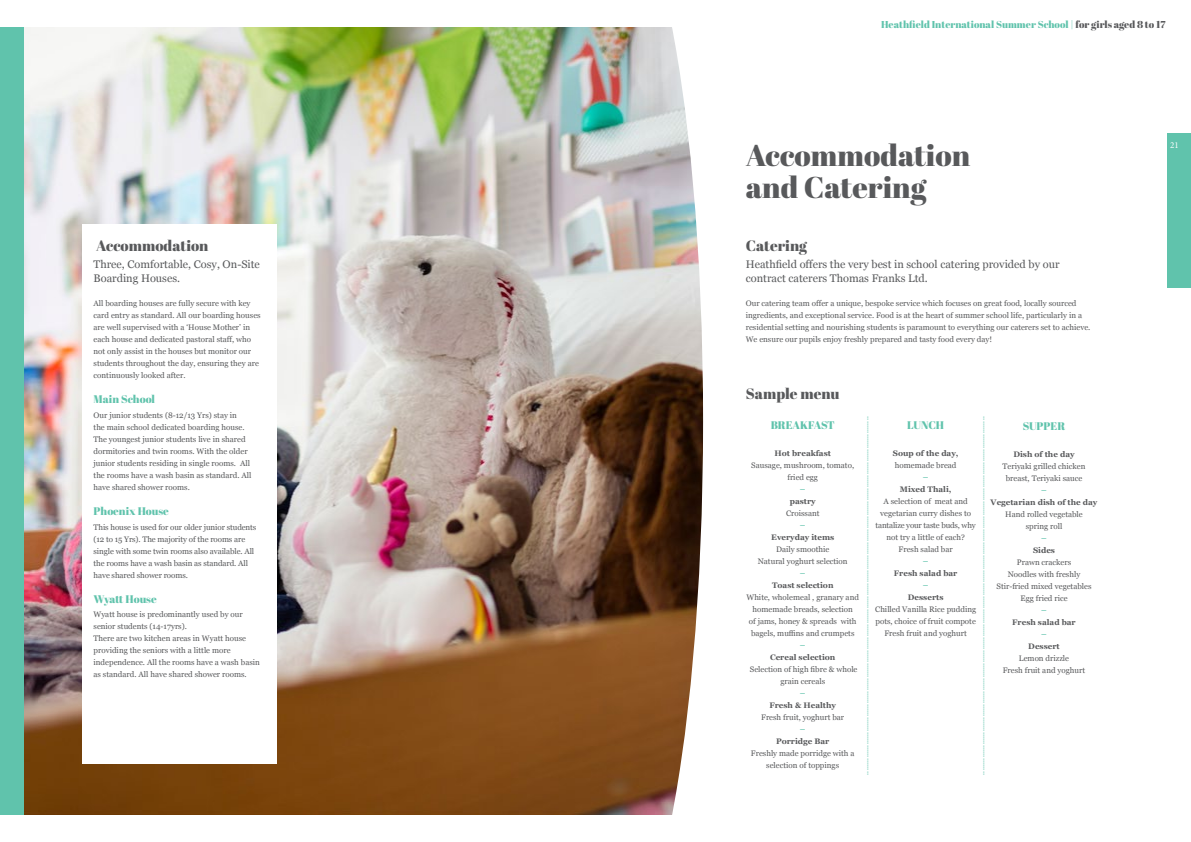
<style>
.page{position:relative;width:1191px;height:842px;background:#fff}
.page>*{position:absolute;margin:0;border:0;box-sizing:border-box;transform-origin:0 0}
.t1{font:30px/32px "Abril Fatface";color:#58595b}
.t2{font:15px "Abril Fatface";color:#58595b}
.t3{font:11px/14px "Georgia";color:#58595b}
.t4{font:11px "Abril Fatface";color:#60c3ac}
.t5{font:10px "Abril Fatface";color:#60c3ac}
.t6{font:9px "Minion Pro";color:#fff}
.t7{font:8px/12px "Georgia";color:#58595b;text-align:center}
.t8{font:8px "Georgia";color:#60c3ac}
.t9{font:700 8px "Georgia";color:#58595b}
.t10{font:700 8px "Georgia";color:#60c3ac}
.s1{color:#58595b}
</style>
<div class="page">
<img style="left:23px;top:27px;width:643px;height:788px">
<svg style="left:666px;top:27px;width:38px;height:788px"></svg>
<div style="left:0;top:27px;width:23px;height:788px;background:#60c3ac"></div>
<div style="left:1167px;top:133px;width:24px;height:155px;background:#60c3ac"></div>
<div style="left:82px;top:224px;width:194px;height:540px;background:#fff"></div>
<h2 class="t2" style="left:96px;top:235px;width:114px">Accommodation</h2>
<h3 class="t3" style="left:94px;top:257px;width:168px">Three, Comfortable, Cosy, On-Site<br>Boarding Houses.</h3>
<p class="t7" style="left:94px;top:297px;width:169px;text-align:left">All boarding houses are fully secure with key card entry as standard. All our boarding houses are well supervised with a ‘House Mother’ in each house and dedicated pastoral staff, who not only assist in the houses but monitor our students throughout the day, ensuring they are continuously looked after.</p>
<h3 class="t4" style="left:94px;top:391px;width:63px">Main School</h3>
<p class="t7" style="left:94px;top:409px;width:159px;text-align:left">Our junior students (8-12/13 Yrs) stay in<br>the main school dedicated boarding house.<br>The youngest junior students live in shared dormitories and twin rooms. With the older junior students residing in single rooms. All the rooms have a wash basin as standard. All have shared shower rooms.</p>
<h3 class="t4" style="left:94px;top:503px;width:77px">Phoenix House</h3>
<p class="t7" style="left:94px;top:520px;width:164px;text-align:left">This house is used for our older junior students (12 to 15 Yrs). The majority of the rooms are single with some twin rooms also available. All the rooms have a wash basin as standard. All have shared shower rooms.</p>
<h3 class="t4" style="left:94px;top:591px;width:65px">Wyatt House</h3>
<p class="t7" style="left:94px;top:608px;width:168px;text-align:left">Wyatt house is predominantly used by our senior students (14-17yrs).<br>There are two kitchen areas in Wyatt house providing the seniors with a little more independence. All the rooms have a wash basin as standard. All have shared shower rooms.</p>
<p class="t5" style="left:881px;top:17px;width:286px">Heathfield International Summer School | <span class="s1">for girls aged 8 to 17</span></p>
<h1 class="t1" style="left:746px;top:138px;width:226px">Accommodation and Catering</h1>
<h2 class="t2" style="left:746px;top:235px;width:63px">Catering</h2>
<h3 class="t3" style="left:746px;top:256px;width:315px">Heathfield offers the very best in school catering provided by our contract caterers Thomas Franks Ltd.</h3>
<p class="t7" style="left:746px;top:297px;width:346px;text-align:left">Our catering team offer a unique, bespoke service which focuses on great food, locally sourced ingredients, and exceptional service. Food is at the heart of summer school life, particularly in a residential setting and nourishing students is paramount to everything our caterers set to achieve.<br>We ensure our pupils enjoy freshly prepared and tasty food every day!</p>
<h2 class="t2" style="left:746px;top:383px;width:95px">Sample menu</h2>
<h3 class="t4" style="left:770px;top:418px;width:66px">BREAKFAST</h3>
<p class="t9" style="left:774px;top:447px;width:58px">Hot breakfast</p>
<p class="t7" style="left:751px;top:459px;width:104px">Sausage, mushroom, tomato, fried egg</p>
<p class="t10" style="left:800px;top:483px;width:7px">–</p>
<p class="t9" style="left:789px;top:495px;width:27px">pastry</p>
<p class="t7" style="left:786px;top:507px;width:35px">Croissant</p>
<p class="t10" style="left:800px;top:519px;width:7px">–</p>
<p class="t9" style="left:771px;top:531px;width:64px">Everyday items</p>
<p class="t7" style="left:758px;top:543px;width:91px">Daily smoothie<br>Natural yoghurt selection</p>
<p class="t10" style="left:800px;top:567px;width:7px">–</p>
<p class="t9" style="left:772px;top:579px;width:63px">Toast selection</p>
<p class="t7" style="left:746px;top:591px;width:114px">White, wholemeal , granary and homemade breads, selection<br>of jams, honey &amp; spreads with bagels, muffins and crumpets</p>
<p class="t10" style="left:800px;top:639px;width:7px">–</p>
<p class="t9" style="left:770px;top:651px;width:67px">Cereal selection</p>
<p class="t7" style="left:750px;top:663px;width:109px">Selection of high fibre &amp; whole grain cereals</p>
<p class="t10" style="left:800px;top:687px;width:7px">–</p>
<p class="t9" style="left:769px;top:699px;width:68px">Fresh &amp; Healthy</p>
<p class="t7" style="left:761px;top:711px;width:84px">Fresh fruit, yoghurt bar</p>
<p class="t10" style="left:800px;top:723px;width:7px">–</p>
<p class="t9" style="left:776px;top:735px;width:55px">Porridge Bar</p>
<p class="t7" style="left:751px;top:747px;width:105px">Freshly made porridge with a selection of toppings</p>
<p class="t8" style="left:876px;top:416px;width:360px;rotate:90deg">......................................................................................................................................................................</p>
<p class="t8" style="left:992px;top:416px;width:360px;rotate:90deg">......................................................................................................................................................................</p>
<h3 class="t4" style="left:907px;top:418px;width:38px">LUNCH</h3>
<p class="t9" style="left:893px;top:447px;width:67px">Soup of the day,</p>
<p class="t7" style="left:895px;top:459px;width:63px">homemade bread</p>
<p class="t10" style="left:923px;top:471px;width:7px">–</p>
<p class="t9" style="left:900px;top:483px;width:53px">Mixed Thali,</p>
<p class="t7" style="left:875px;top:495px;width:102px">A selection of meat and vegetarian curry dishes to tantalize your taste buds, why not try a little of each?<br>Fresh salad bar</p>
<p class="t10" style="left:923px;top:555px;width:7px">–</p>
<p class="t9" style="left:894px;top:567px;width:65px">Fresh salad bar</p>
<p class="t10" style="left:923px;top:579px;width:7px">–</p>
<p class="t9" style="left:908px;top:591px;width:37px">Desserts</p>
<p class="t7" style="left:875px;top:603px;width:102px">Chilled Vanilla Rice pudding pots, choice of fruit compote<br>Fresh fruit and yoghurt</p>
<h3 class="t4" style="left:1022px;top:418px;width:44px">SUPPER</h3>
<p class="t9" style="left:1013px;top:448px;width:63px">Dish of the day</p>
<p class="t7" style="left:1002px;top:460px;width:84px">Teriyaki grilled chicken breast, Teriyaki sauce</p>
<p class="t10" style="left:1041px;top:484px;width:7px">–</p>
<p class="t9" style="left:990px;top:496px;width:108px">Vegetarian dish of the day</p>
<p class="t7" style="left:1005px;top:508px;width:79px">Hand rolled vegetable spring roll</p>
<p class="t10" style="left:1041px;top:532px;width:7px">–</p>
<p class="t9" style="left:1033px;top:544px;width:24px">Sides</p>
<p class="t7" style="left:996px;top:556px;width:96px">Prawn crackers<br>Noodles with freshly<br>Stir-fried mixed vegetables<br>Egg fried rice</p>
<p class="t10" style="left:1041px;top:604px;width:7px">–</p>
<p class="t9" style="left:1012px;top:616px;width:65px">Fresh salad bar</p>
<p class="t10" style="left:1041px;top:628px;width:7px">–</p>
<p class="t9" style="left:1028px;top:640px;width:33px">Dessert</p>
<p class="t7" style="left:1002px;top:652px;width:84px">Lemon drizzle<br>Fresh fruit and yoghurt</p>
<p class="t6" style="left:1170px;top:139px;width:10px">21</p>
</div>
